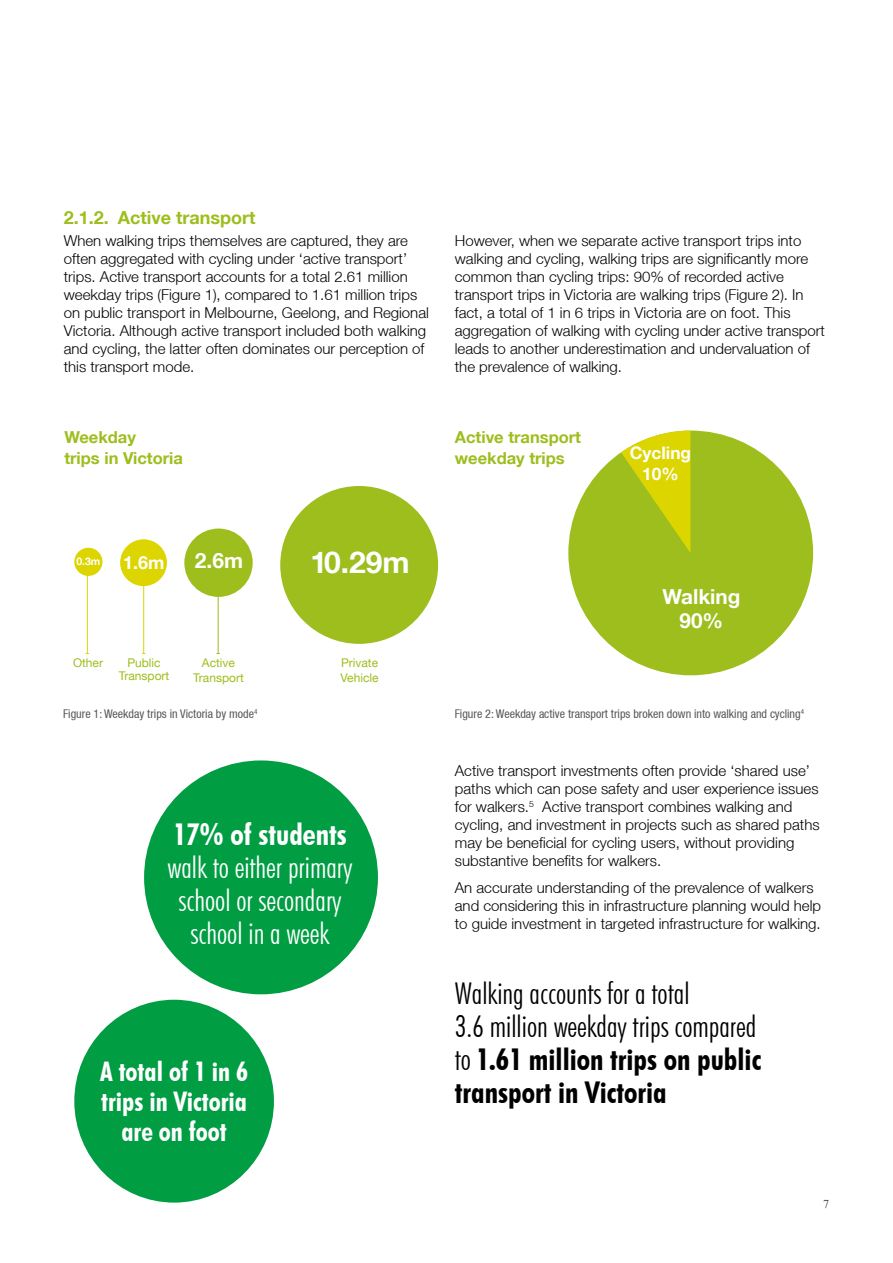
<style>
.page{position:relative;width:893px;height:1263px;background:#fff}
.page>*{position:absolute;margin:0;border:0;box-sizing:border-box;transform-origin:0 0}
.t1{font:300 condensed 30px/33px "Futura BT";color:#000}
.t2{font:300 condensed 30px/33px "Futura BT";color:#fff;text-align:center}
.t3{font:700 condensed 30px "Futura BT";color:#fff}
.t4{font:700 30px "Helvetica Neue LT";color:#fff}
.t5{font:700 condensed 27px/30px "Futura BT";color:#fff;text-align:center}
.t6{font:700 21px "Helvetica Neue LT";color:#fff}
.t7{font:700 20.7px/24.2px "Helvetica Neue LT";color:#fff;text-align:center}
.t8{font:700 18px "Helvetica Neue LT";color:#9dbe1d}
.t9{font:700 18px "Helvetica Neue LT";color:#fff}
.t10{font:700 17.25px/20.7px "Helvetica Neue LT";color:#fff;text-align:center}
.t11{font:700 16.5px/21px "Helvetica Neue LT";color:#9dbe1d}
.t12{font:300 15px/18px "Helvetica Neue LT";color:#000}
.t13{font:condensed 12px "Helvetica Neue LT";color:#575756}
.t14{font:12px/15px "Helvetica Neue LT";color:#9dbe1d;text-align:center}
.t15{font:12px "Times New Roman";color:#4a4a49}
.t16{font:700 10.5px "Helvetica Neue LT";color:#fff}
.s1{font-weight:700}
</style>
<div class="page">
<div style="left:74px;top:1000px;width:200px;height:202px;background:#009d43;border-radius:50%"></div>
<div style="left:568px;top:431px;width:245px;height:244px;background:#9dbe1d;border-radius:50%"></div>
<svg style="left:621px;top:431px;width:69px;height:121px"></svg>
<div style="left:120px;top:539px;width:47px;height:47px;background:#ddd500;border-radius:50%"></div>
<div style="left:184px;top:528px;width:69px;height:69px;background:#9dbe1d;border-radius:50%"></div>
<div style="left:280px;top:486px;width:158px;height:158px;background:#9dbe1d;border-radius:50%"></div>
<hr style="left:143px;top:571px;width:1px;height:82px;background:#ddd500">
<hr style="left:218px;top:578px;width:1px;height:75px;background:#9dbe1d">
<div style="left:74px;top:548px;width:28px;height:28px;background:#ddd500;border-radius:50%"></div>
<hr style="left:87px;top:565px;width:1px;height:88px;background:#ddd500">
<div style="left:144px;top:760px;width:234px;height:234px;background:#009d43;border-radius:50%"></div>
<p class="t8" style="left:64px;top:207px;width:193px">2.1.2. Active transport</p>
<p class="t12" style="left:64px;top:232px;width:367px">When walking trips themselves are captured, they are often aggregated with cycling under ‘active transport’ trips. Active transport accounts for a total 2.61 million weekday trips (Figure 1), compared to 1.61 million trips on public transport in Melbourne, Geelong, and Regional Victoria. Although active transport included both walking and cycling, the latter often dominates our perception of this transport mode.</p>
<p class="t12" style="left:455px;top:232px;width:372px">However, when we separate active transport trips into walking and cycling, walking trips are significantly more common than cycling trips: 90% of recorded active transport trips in Victoria are walking trips (Figure 2). In fact, a total of 1 in 6 trips in Victoria are on foot. This aggregation of walking with cycling under active transport leads to another underestimation and undervaluation of the prevalence of walking.</p>
<p class="t11" style="left:64px;top:426px;width:120px">Weekday<br>trips in Victoria</p>
<p class="t16" style="left:76px;top:555px;width:26px">0.3m</p>
<p class="t9" style="left:123px;top:552px;width:43px">1.6m</p>
<h3 class="t6" style="left:195px;top:547px;width:50px">2.6m</h3>
<h1 class="t4" style="left:310px;top:544px;width:101px">10.29m</h1>
<p class="t14" style="left:73px;top:655px;width:32px">Other</p>
<p class="t14" style="left:119px;top:655px;width:52px;line-height:13.5px">Public<br>Transport</p>
<p class="t14" style="left:193px;top:655px;width:52px">Active<br>Transport</p>
<p class="t14" style="left:341px;top:655px;width:40px;text-align:left">Private<br>Vehicle</p>
<p class="t13" style="left:63px;top:707px;width:196px">Figure 1: Weekday trips in Victoria by mode<sup>4</sup></p>
<h1 class="t3" style="left:173px;top:816px;width:175px">17% of students</h1>
<h1 class="t2" style="left:168px;top:851px;width:186px">walk to either primary school or secondary school in a week</h1>
<h2 class="t5" style="left:100px;top:1056px;width:149px">A total of 1 in 6 trips in Victoria are on foot</h2>
<p class="t11" style="left:455px;top:426px;width:128px">Active transport weekday trips</p>
<p class="t10" style="left:630px;top:442px;width:63px">Cycling<br>10%</p>
<h3 class="t7" style="left:662px;top:584px;width:80px">Walking<br>90%</h3>
<p class="t13" style="left:455px;top:707px;width:351px">Figure 2: Weekday active transport trips broken down into walking and cycling<sup>4</sup></p>
<p class="t12" style="left:455px;top:761px;width:366px">Active transport investments often provide ‘shared use’ paths which can pose safety and user experience issues for walkers.<sup>5</sup> Active transport combines walking and cycling, and investment in projects such as shared paths may be beneficial for cycling users, without providing substantive benefits for walkers.</p>
<p class="t12" style="left:455px;top:878px;width:368px">An accurate understanding of the prevalence of walkers and considering this in infrastructure planning would help to guide investment in targeted infrastructure for walking.</p>
<h1 class="t1" style="left:455px;top:976px;width:308px">Walking accounts for a total<br>3.6 million weekday trips compared to <span class="s1">1.61 million trips on public transport in Victoria</span></h1>
<p class="t15" style="left:823px;top:1195px;width:7px">7</p>
</div>
